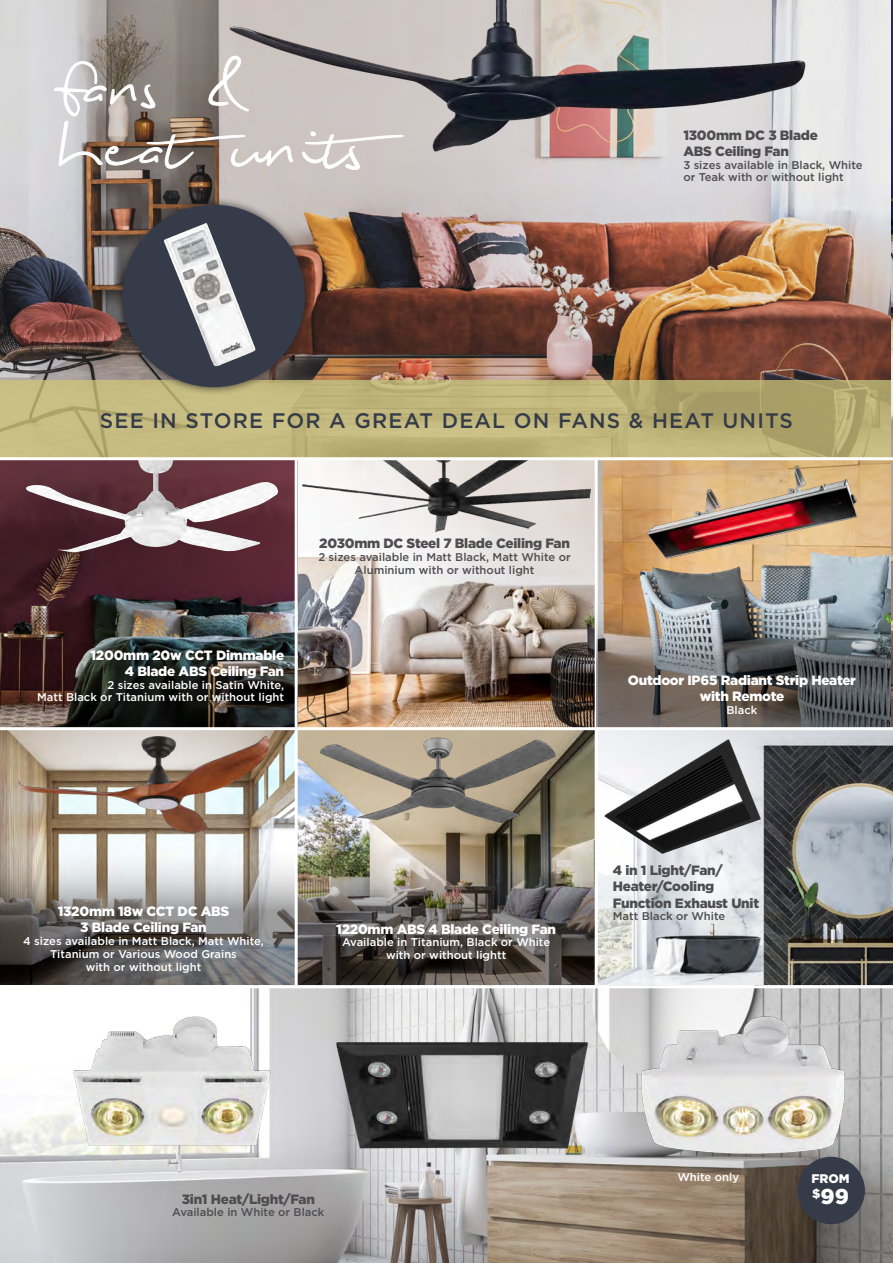
<style>
.page{position:relative;width:893px;height:1263px;background:#fff}
.page>*{position:absolute;margin:0;border:0;box-sizing:border-box;transform-origin:0 0}
.t1{font:900 21.45px "Gotham";color:#fff}
.t2{font:500 21px "Gotham";letter-spacing:.055em;color:#353b49}
.t3{font:900 13.5px/16.2px "Gotham";letter-spacing:-.02em;color:#fff;text-align:center}
.t4{font:900 13.5px/16.2px "Gotham";letter-spacing:-.02em;color:#4e4e50}
.t5{font:900 12.45px "Gotham";color:#fff}
.description{font:500 11.25px/12.8px "Gotham";color:#fff;text-align:center}
.description-2{font:500 11.25px/12.8px "Gotham";color:#4e4e50}
</style>
<div class="page">
<img style="left:0;top:0;width:892px;height:380px">
<svg style="left:0;top:380px;width:892px;height:77px;background:#bdb378"></svg>
<img style="left:598px;top:730px;width:271px;height:255px">
<img style="left:602px;top:732px;width:169px;height:126px">
<img style="left:598px;top:460px;width:294px;height:140px">
<img style="left:644px;top:462px;width:221px;height:105px">
<img style="left:0;top:730px;width:295px;height:116px">
<img style="left:892px;top:0;width:1px;height:358px">
<hr style="left:892px;top:358px;width:1px;height:371px;background:#a97465">
<img style="left:298px;top:730px;width:296px;height:116px">
<img style="left:0;top:460px;width:595px;height:267px">
<svg style="left:54px;top:56px;width:168px;height:114px;background:#9d948e"></svg>
<img style="left:222px;top:0;width:593px;height:193px">
<img style="left:20px;top:460px;width:264px;height:99px">
<img style="left:293px;top:460px;width:306px;height:111px">
<img style="left:313px;top:704px;width:247px;height:142px">
<hr style="left:0;top:457px;width:893px;height:3px;background:#fff">
<img style="left:869px;top:730px;width:24px;height:255px">
<img style="left:0;top:846px;width:595px;height:139px">
<hr style="left:295px;top:459px;width:3px;height:529px;background:#fff">
<hr style="left:595px;top:459px;width:3px;height:528px;background:#fff">
<img style="left:0;top:988px;width:893px;height:275px">
<img style="left:54px;top:963px;width:235px;height:235px">
<img style="left:622px;top:963px;width:243px;height:243px">
<img style="left:312px;top:945px;width:301px;height:301px">
<div style="left:797px;top:1157px;width:68px;height:67px;background:#353b49;border-radius:50%"></div>
<hr style="left:0;top:985px;width:893px;height:3px;background:#fff">
<img style="left:18px;top:723px;width:251px;height:136px">
<svg style="left:596px;top:600px;width:297px;height:127px;background:#737170"></svg>
<hr style="left:0;top:727px;width:893px;height:3px;background:#fff">
<div style="left:114px;top:196px;width:199px;height:199px;background:#231f20;opacity:.75"></div>
<div style="left:122px;top:205px;width:183px;height:182px;background:#353b49;border-radius:50%"></div>
<img style="left:154px;top:221px;width:119px;height:150px">
<p class="t4" style="left:683px;top:127px;width:136px">1300mm DC 3 Blade<br>ABS Ceiling Fan</p>
<p class="description-2" style="left:683px;top:158px;width:181px">3 sizes available in Black, White or Teak with or without light</p>
<p class="t2" style="left:100px;top:406px;width:695px">SEE IN STORE FOR A GREAT DEAL ON FANS &amp; HEAT UNITS</p>
<p class="t3" style="left:91px;top:647px;width:195px;text-align:right">1200mm 20w CCT Dimmable<br>4 Blade ABS Ceiling Fan</p>
<p class="description" style="left:37px;top:678px;width:249px;text-align:right">2 sizes available in Satin White,<br>Matt Black or Titanium with or without light</p>
<p class="t4" style="left:319px;top:535px;width:252px">2030mm DC Steel 7 Blade Ceiling Fan</p>
<p class="description-2" style="left:318px;top:550px;width:254px;text-align:center">2 sizes available in Matt Black, Matt White or<br>Aluminium with or without light</p>
<p class="t3" style="left:628px;top:672px;width:230px">Outdoor IP65 Radiant Strip Heater with Remote</p>
<p class="description" style="left:726px;top:703px;width:32px">Black</p>
<p class="t3" style="left:58px;top:903px;width:173px">1320mm 18w CCT DC ABS<br>3 Blade Ceiling Fan</p>
<p class="description" style="left:23px;top:935px;width:242px">4 sizes available in Matt Black, Matt White,<br>Titanium or Various Wood Grains<br>with or without light</p>
<p class="t3" style="left:336px;top:921px;width:221px">1220mm ABS 4 Blade Ceiling Fan</p>
<p class="description" style="left:342px;top:936px;width:210px">Available in Titanium, Black or White with or without lightt</p>
<p class="t4" style="left:613px;top:862px;width:148px">4 in 1 Light/Fan/<br>Heater/Cooling<br>Function Exhaust Unit</p>
<p class="description-2" style="left:613px;top:910px;width:114px">Matt Black or White</p>
<p class="t4" style="left:182px;top:1191px;width:135px">3in1 Heat/Light/Fan</p>
<p class="description-2" style="left:172px;top:1206px;width:154px">Available in White or Black</p>
<p class="description" style="left:677px;top:1170px;width:63px">White only</p>
<p class="t5" style="left:811px;top:1170px;width:40px">FROM</p>
<p class="t1" style="left:812px;top:1182px;width:38px"><sup>$</sup>99</p>
</div>
